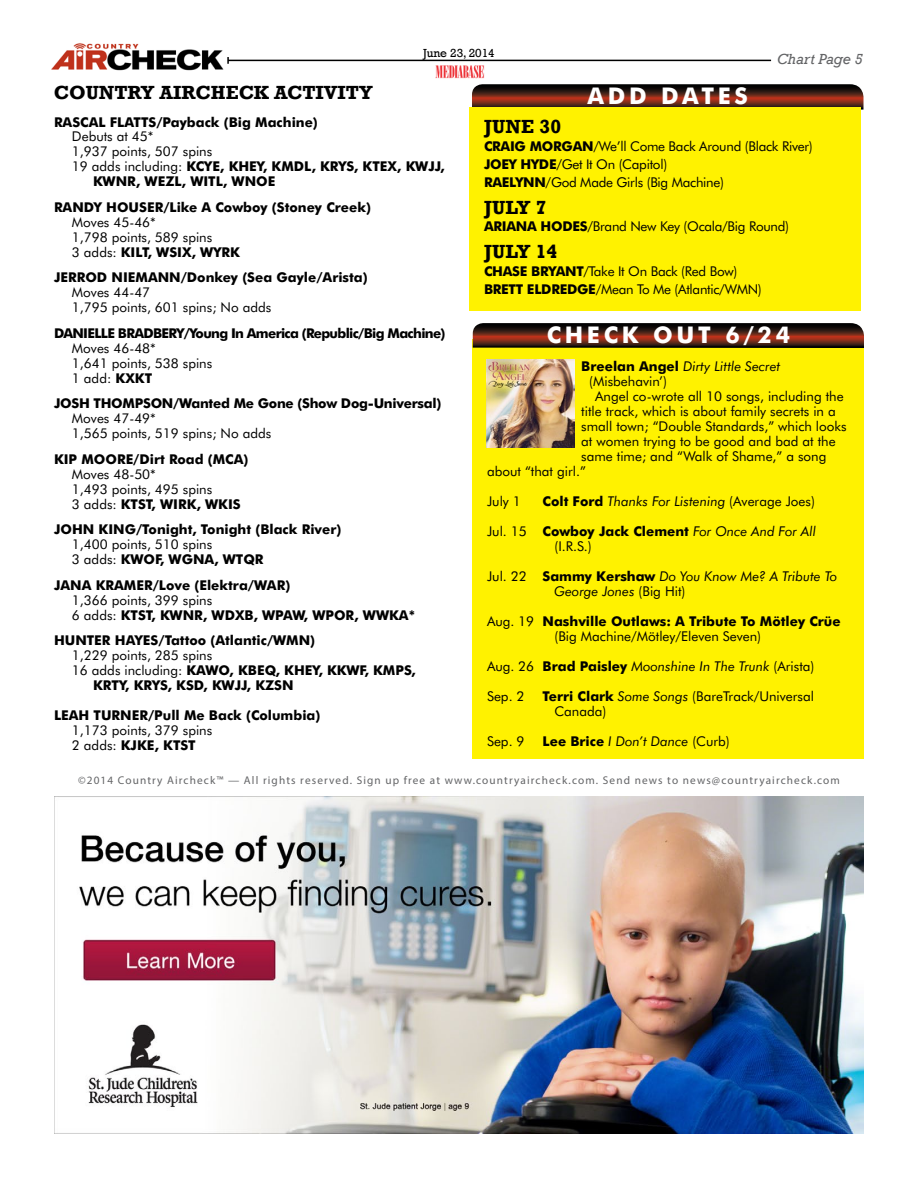
<style>
.page{position:relative;width:918px;height:1188px;background:#fff}
.page>*{position:absolute;margin:0;border:0;box-sizing:border-box;transform-origin:0 0}
.t1{font:700 22.95px "Futura BT";letter-spacing:.16em;color:#fff}
.t2{font:700 19.5px "Rockwell";letter-spacing:.01em;color:#000}
.t3{font:italic 15px "Rockwell";color:#636466}
.t4{font:13.5px/15px "Futura BT";color:#000}
.t5{font:700 13.5px/15px "Futura BT";color:#000}
.t6{font:italic 13.5px/15px "Futura BT";color:#000}
.t7{font:13.5px/18px "Futura BT";letter-spacing:-.02em;color:#000}
.t8{font:700 13.5px "Futura BT";letter-spacing:-.05em;color:#000}
.t9{font:700 13.5px "Futura BT";letter-spacing:-.02em;color:#000}
.t10{font:12px "Rockwell";color:#000}
.t11{font:11.25px "Myriad Pro";letter-spacing:.1em;color:#636466}
.s1{font-weight:400}
.s2{font-weight:700}
.s3{font-weight:700;font-style:normal}
.s4{font-style:normal}
.s5{font-weight:400;font-style:italic}
.s6{font-style:italic}
</style>
<div class="page">
<svg style="left:472px;top:84px;width:392px;height:26px;background:#552317"></svg>
<div style="left:469px;top:107px;width:392px;height:203px;background:#fff200"></div>
<div style="left:473px;top:340px;width:391px;height:419px;background:#fff200"></div>
<svg style="left:473px;top:323px;width:391px;height:25px;background:#4e2014"></svg>
<img style="left:487px;top:360px;width:88px;height:88px">
<img style="left:51px;top:43px;width:173px;height:28px">
<hr style="left:228px;top:60px;width:543px;height:1px;background:#000">
<svg style="left:227px;top:57px;width:2px;height:7px"></svg>
<img style="left:436px;top:66px;width:49px;height:13px">
<img style="left:54px;top:796px;width:810px;height:338px">
<h2 class="t2" style="left:54px;top:80px;width:61px">COUNTR</h2>
<h2 class="t2" style="left:141px;top:80px;width:56px">Y AIRCH</h2>
<h2 class="t2" style="left:226px;top:80px;width:64px">ECK ACT</h2>
<h2 class="t2" style="left:316px;top:80px;width:59px">IVITY</h2>
<p class="t10" style="left:423px;top:46px;width:73px">June 23, 2014</p>
<p class="t3" style="left:777px;top:50px;width:87px">Chart Page 5</p>
<h1 class="t1" style="left:587px;top:82px;width:162px">ADD DATES</h1>
<p class="t5" style="left:54px;top:114px;width:265px">RASCAL FLATTS/Payback (Big Machine)</p>
<p class="t4" style="left:72px;top:129px;width:83px">Debuts at 45*</p>
<p class="t4" style="left:72px;top:144px;width:142px">1,937 points, 507 spins</p>
<p class="t5" style="left:72px;top:159px;width:374px"><span class="s1">19 adds including:</span> KCYE, KHEY, KMDL, KRYS, KTEX, KWJJ,</p>
<p class="t5" style="left:93px;top:174px;width:184px">KWNR, WEZL, WITL, WNOE</p>
<p class="t5" style="left:54px;top:200px;width:318px">RANDY HOUSER/Like A Cowboy (Stoney Creek)</p>
<p class="t4" style="left:72px;top:215px;width:169px">Moves 45-46*<br>1,798 points, 589 spins<br>3 adds: <span class="s2">KILT, WSIX, WYRK</span></p>
<p class="t5" style="left:54px;top:270px;width:315px">JERROD NIEMANN/Donkey (Sea Gayle/Arista)</p>
<p class="t4" style="left:72px;top:285px;width:201px">Moves 44-47<br>1,795 points, 601 spins; No adds</p>
<p class="t8" style="left:54px;top:325px;width:393px">DANIELLE BRADBERY/Young In America (Republic/Big Machine)</p>
<p class="t4" style="left:72px;top:341px;width:142px">Moves 46-48*<br>1,641 points, 538 spins<br>1 add: <span class="s2">KXKT</span></p>
<p class="t9" style="left:54px;top:395px;width:389px">JOSH THOMPSON/Wanted Me Gone (Show Dog-Universal)</p>
<p class="t4" style="left:72px;top:411px;width:201px">Moves 47-49*<br>1,565 points, 519 spins; No adds</p>
<p class="t5" style="left:54px;top:452px;width:196px">KIP MOORE/Dirt Road (MCA)</p>
<p class="t4" style="left:72px;top:467px;width:170px">Moves 48-50*<br>1,493 points, 495 spins<br>3 adds: <span class="s2">KTST, WIRK, WKIS</span></p>
<p class="t5" style="left:54px;top:522px;width:289px">JOHN KING/Tonight, Tonight (Black River)</p>
<p class="t4" style="left:72px;top:537px;width:193px">1,400 points, 510 spins<br>3 adds: <span class="s2">KWOF, WGNA, WTQR</span></p>
<p class="t5" style="left:54px;top:578px;width:238px">JANA KRAMER/Love (Elektra/WAR)</p>
<p class="t5" style="left:72px;top:593px;width:345px"><span class="s1">1,366 points, 399 spins<br>6 adds:</span> KTST, KWNR, WDXB, WPAW, WPOR, WWKA*</p>
<p class="t5" style="left:54px;top:633px;width:263px">HUNTER HAYES/Tattoo (Atlantic/WMN)</p>
<p class="t4" style="left:72px;top:648px;width:142px">1,229 points, 285 spins</p>
<p class="t5" style="left:72px;top:663px;width:345px"><span class="s1">16 adds including:</span> KAWO, KBEQ, KHEY, KKWF, KMPS,</p>
<p class="t5" style="left:93px;top:678px;width:202px">KRTY, KRYS, KSD, KWJJ, KZSN</p>
<p class="t5" style="left:54px;top:708px;width:268px">LEAH TURNER/Pull Me Back (Columbia)</p>
<p class="t4" style="left:72px;top:723px;width:142px">1,173 points, 379 spins<br>2 adds: <span class="s2">KJKE, KTST</span></p>
<h2 class="t2" style="left:484px;top:115px;width:79px">JUNE 30</h2>
<p class="t5" style="left:484px;top:139px;width:18px">Craig</p>
<p class="t5" style="left:530px;top:139px;width:24px">Morgan</p>
<p class="t7" style="left:593px;top:137px;width:221px">/We’ll Come Back Around (Black River)</p>
<p class="t5" style="left:484px;top:157px;width:17px">Joey</p>
<p class="t7" style="left:484px;top:155px;width:185px;text-indent:37px"><span class="s2">Hyde</span>/Get It On (Capitol)<br><span class="s2">Rae Lynn</span></p>
<p class="t7" style="left:546px;top:173px;width:180px">/God Made Girls (Big Machine)</p>
<h2 class="t2" style="left:484px;top:196px;width:64px">JULY 7</h2>
<p class="t5" style="left:484px;top:218px;width:19px">Ariana</p>
<p class="t5" style="left:541px;top:218px;width:21px">Hodes</p>
<p class="t7" style="left:587px;top:217px;width:203px">/Brand New Key (Ocala/Big Round)</p>
<h2 class="t2" style="left:484px;top:239px;width:75px">JULY 14</h2>
<p class="t5" style="left:484px;top:263px;width:18px">Chase</p>
<p class="t5" style="left:531px;top:263px;width:19px">Bryant</p>
<p class="t7" style="left:584px;top:262px;width:155px">/Take It On Back (Red Bow)</p>
<p class="t5" style="left:484px;top:281px;width:18px">Brett</p>
<p class="t5" style="left:527px;top:281px;width:17px">Eldredge</p>
<p class="t7" style="left:596px;top:280px;width:168px">/Mean To Me (Atlantic/WMN)</p>
<h1 class="t1" style="left:547px;top:321px;width:245px">CHECK OUT 6/24</h1>
<p class="t6" style="left:581px;top:358px;width:201px"><span class="s3">Breelan Angel</span> Dirty Little Secret</p>
<p class="t4" style="left:589px;top:373px;width:79px">(Misbehavin’)</p>
<p class="t4" style="left:595px;top:388px;width:250px">Angel co-wrote all 10 songs, including the</p>
<p class="t4" style="left:581px;top:403px;width:256px">title track, which is about family secrets in a</p>
<p class="t4" style="left:581px;top:418px;width:267px">small town; “Double Standards,” which looks</p>
<p class="t4" style="left:581px;top:433px;width:256px">at women trying to be good and bad at the</p>
<p class="t4" style="left:581px;top:448px;width:247px">same time; and “Walk of Shame,” a song</p>
<p class="t4" style="left:487px;top:463px;width:100px">about “that girl.”</p>
<p class="t4" style="left:487px;top:493px;width:35px">July 1</p>
<p class="t6" style="left:543px;top:493px;width:274px"><span class="s3">Colt Ford</span> Thanks For Listening <span class="s4">(Average Joes)</span></p>
<p class="t5" style="left:555px;top:523px;width:263px;text-indent:-67px"><span class="s1">Jul. 15</span> Cowboy Jack Clement <span class="s5">For Once And For All </span><span class="s1">(I.R.S.)</span></p>
<p class="t6" style="left:554px;top:568px;width:285px;text-indent:-67px"><span class="s4">Jul. 22</span> <span class="s3">Sammy Kershaw</span> Do You Know Me? A Tribute To<br>George Jones <span class="s4">(Big Hit)</span></p>
<p class="t4" style="left:555px;top:613px;width:288px;text-indent:-67px">Aug. 19 <span class="s2">Nashville Outlaws: A Tribute To Mötley Crüe </span>(Big Machine/Mötley/Eleven Seven)</p>
<p class="t6" style="left:487px;top:658px;width:329px"><span class="s4">Aug. 26</span> <span class="s3">Brad Paisley</span> Moonshine In The Trunk <span class="s4">(Arista)</span></p>
<p class="t4" style="left:487px;top:688px;width:39px">Sep. 2</p>
<p class="t4" style="left:555px;top:688px;width:261px;text-indent:-12px"><span class="s2">Terri Clark</span> <span class="s6">Some Songs</span> (BareTrack/Universal<br>Canada)</p>
<p class="t4" style="left:487px;top:733px;width:39px">Sep. 9</p>
<p class="t6" style="left:543px;top:733px;width:189px"><span class="s3">Lee Brice</span> I Don’t Dance <span class="s4">(Curb)</span></p>
<p class="t11" style="left:78px;top:773px;width:763px">©2014 Country Aircheck™ — All rights reserved. Sign up free at www.countryaircheck.com. Send news to news@countryaircheck.com</p>
</div>
